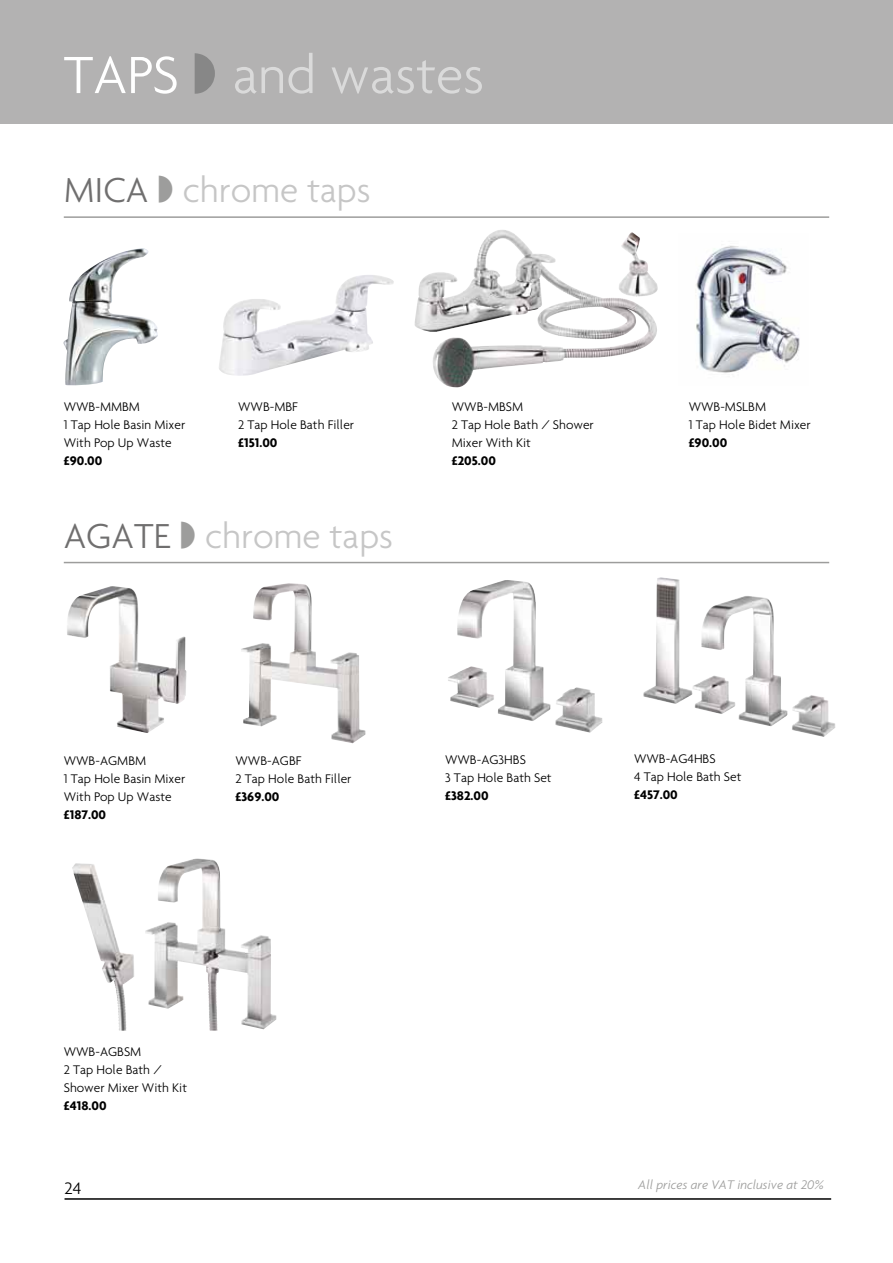
<style>
.page{position:relative;width:893px;height:1263px;background:#fff}
.page>*{position:absolute;margin:0;border:0;box-sizing:border-box;transform-origin:0 0}
.t1{font:300 56.55px "Agenda";color:#dadada}
.t2{font:300 37.5px "Agenda";color:#c6c6c6}
.t3{font:300 18px "Agenda";color:#000}
.t4{font:300 13.5px/18px "Agenda";color:#000}
.t5{font:700 13.5px "Agenda";color:#000}
.t6{font:italic 300 13.5px "Agenda";color:#9d9d9c}
.s1{color:#fff}
.s2{color:#878787}
.s3{color:#706f6f}
.s4{color:#9d9d9c}
</style>
<div class="page">
<hr style="left:64px;top:562px;width:765px;height:1px;background:#9d9d9c">
<hr style="left:64px;top:216px;width:765px;height:2px;background:#9d9d9c">
<div style="left:0;top:0;width:893px;height:123px;background:#b3b2b2"></div>
<hr style="left:65px;top:1198px;width:766px;height:2px;background:#000">
<img style="left:63px;top:248px;width:95px;height:138px">
<img style="left:696px;top:245px;width:104px;height:128px">
<img style="left:415px;top:230px;width:234px;height:115px">
<img style="left:219px;top:275px;width:175px;height:101px">
<img style="left:67px;top:586px;width:119px;height:147px">
<img style="left:72px;top:858px;width:204px;height:172px">
<img style="left:241px;top:583px;width:125px;height:160px">
<img style="left:448px;top:580px;width:155px;height:153px">
<img style="left:643px;top:577px;width:192px;height:160px">
<h1 class="t1" style="left:64px;top:42px;width:422px"><span class="s1">TAPS</span> <span class="s2">◗</span> and wastes</h1>
<h2 class="t2" style="left:64px;top:168px;width:308px"><span class="s3">MICA</span> <span class="s4">◗</span> chrome taps</h2>
<p class="t4" style="left:64px;top:398px;width:123px">WWB-MMBM<br>1 Tap Hole Basin Mixer<br>With Pop Up Waste</p>
<p class="t5" style="left:64px;top:453px;width:40px">£90.00</p>
<p class="t4" style="left:238px;top:398px;width:118px">WWB-MBF<br>2 Tap Hole Bath Filler</p>
<p class="t5" style="left:238px;top:435px;width:41px">£151.00</p>
<h2 class="t2" style="left:64px;top:514px;width:331px"><span class="s3">AGATE</span> <span class="s4">◗</span> chrome taps</h2>
<p class="t4" style="left:452px;top:398px;width:144px">WWB-MBSM<br>2 Tap Hole Bath / Shower<br>Mixer With Kit</p>
<p class="t5" style="left:452px;top:453px;width:46px">£205.00</p>
<p class="t4" style="left:689px;top:398px;width:124px">WWB-MSLBM<br>1 Tap Hole Bidet Mixer</p>
<p class="t5" style="left:689px;top:435px;width:40px">£90.00</p>
<p class="t4" style="left:64px;top:752px;width:123px">WWB-AGMBM<br>1 Tap Hole Basin Mixer<br>With Pop Up Waste</p>
<p class="t5" style="left:64px;top:807px;width:44px">£187.00</p>
<p class="t4" style="left:236px;top:752px;width:118px">WWB-AGBF<br>2 Tap Hole Bath Filler</p>
<p class="t5" style="left:236px;top:789px;width:45px">£369.00</p>
<p class="t4" style="left:445px;top:750px;width:108px">WWB-AG3HBS<br>3 Tap Hole Bath Set</p>
<p class="t5" style="left:445px;top:787px;width:45px">£382.00</p>
<p class="t4" style="left:634px;top:749px;width:109px">WWB-AG4HBS<br>4 Tap Hole Bath Set</p>
<p class="t5" style="left:634px;top:786px;width:45px">£457.00</p>
<p class="t4" style="left:64px;top:1042px;width:125px">WWB-AGBSM<br>2 Tap Hole Bath /<br>Shower Mixer With Kit</p>
<p class="t5" style="left:64px;top:1097px;width:44px">£418.00</p>
<h3 class="t3" style="left:65px;top:1177px;width:18px">24</h3>
<p class="t6" style="left:638px;top:1177px;width:187px">All prices are VAT inclusive at 20%</p>
</div>
